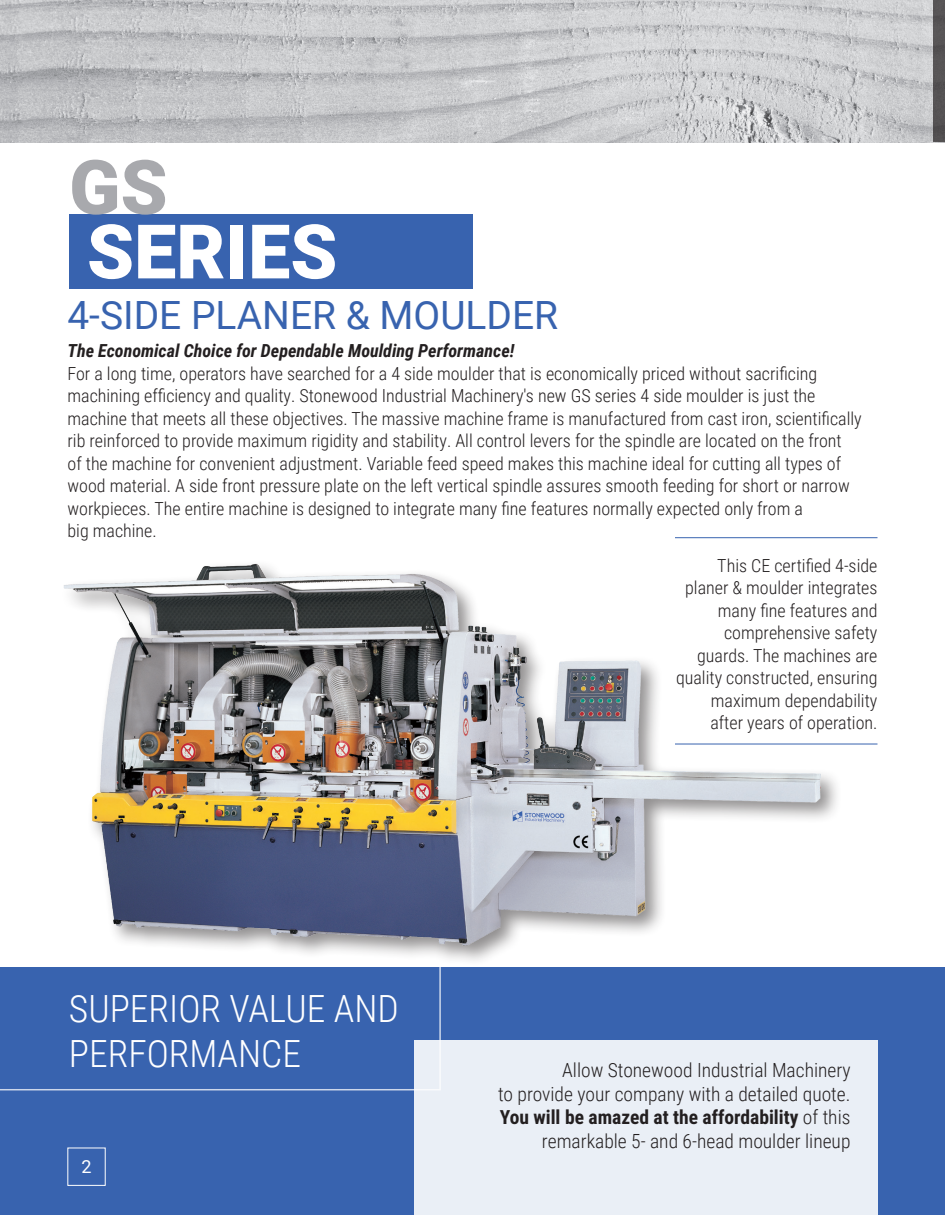
<style>
.page{position:relative;width:945px;height:1215px;background:#fff}
.page>*{position:absolute;margin:0;border:0;box-sizing:border-box;transform-origin:0 0}
.t1{font:900 75.3px "Roboto";color:#fff}
.t2{font:900 75.3px "Roboto";color:#a8a9ad}
.t3{font:39px "Roboto";color:#3863af}
.t4{font:300 37.5px/45px "Roboto Condensed";color:#fff}
.t5{font:300 19.5px/23.4px "Roboto Condensed";color:#231f20;text-align:right}
.t6{font:300 18px/22.5px "Roboto Condensed";color:#231f20}
.t7{font:italic 700 18px "Roboto Condensed";color:#231f20}
.t8{font:18px "Roboto";color:#fff}
.s1{font-weight:700}
</style>
<div class="page">
<div style="left:0;top:968px;width:945px;height:247px;background:#3863af"></div>
<div style="left:67px;top:1148px;width:39px;height:38px;border:1px solid #fff"></div>
<img style="left:0;top:0;width:933px;height:142px">
<div style="left:933px;top:0;width:12px;height:142px;background:#565355"></div>
<div style="left:414px;top:1040px;width:464px;height:175px;background:#eaeff6"></div>
<div style="left:69px;top:214px;width:404px;height:74px;background:#3863af"></div>
<svg style="left:0;top:967px;width:441px;height:123px"></svg>
<img style="left:64px;top:563px;width:756px;height:398px">
<hr style="left:675px;top:537px;width:203px;height:1px;background:#3863af">
<hr style="left:675px;top:744px;width:203px;height:1px;background:#3863af">
<p class="t2" style="left:69px;top:134px;width:100px">GS</p>
<p class="t1" style="left:87px;top:199px;width:252px">SERIES</p>
<p class="t3" style="left:67px;top:288px;width:492px">4-SIDE PLANER &amp; MOULDER</p>
<p class="t7" style="left:68px;top:338px;width:448px">The Economical Choice for Dependable Moulding Performance!</p>
<p class="t6" style="left:68px;top:362px;width:796px">For a long time, operators have searched for a 4 side moulder that is economically priced without sacrificing machining efficiency and quality. Stonewood Industrial Machinery's new GS series 4 side moulder is just the machine that meets all these objectives. The massive machine frame is manufactured from cast iron, scientifically rib reinforced to provide maximum rigidity and stability. All control levers for the spindle are located on the front<br>of the machine for convenient adjustment. Variable feed speed makes this machine ideal for cutting all types of wood material. A side front pressure plate on the left vertical spindle assures smooth feeding for short or narrow workpieces. The entire machine is designed to integrate many fine features normally expected only from a<br>big machine.</p>
<p class="t6" style="left:676px;top:553px;width:203px;text-align:right">This CE certified 4-side planer &amp; moulder integrates many fine features and comprehensive safety guards. The machines are quality constructed, ensuring maximum dependability after years of operation.</p>
<p class="t4" style="left:69px;top:985px;width:331px">SUPERIOR VALUE AND<br>PERFORMANCE</p>
<p class="t8" style="left:81px;top:1154px;width:12px">2</p>
<p class="t5" style="left:498px;top:1058px;width:354px">Allow Stonewood Industrial Machinery<br>to provide your company with a detailed quote.<br><span class="s1">You will be amazed at the affordability</span> of this remarkable 5- and 6-head moulder lineup</p>
</div>
